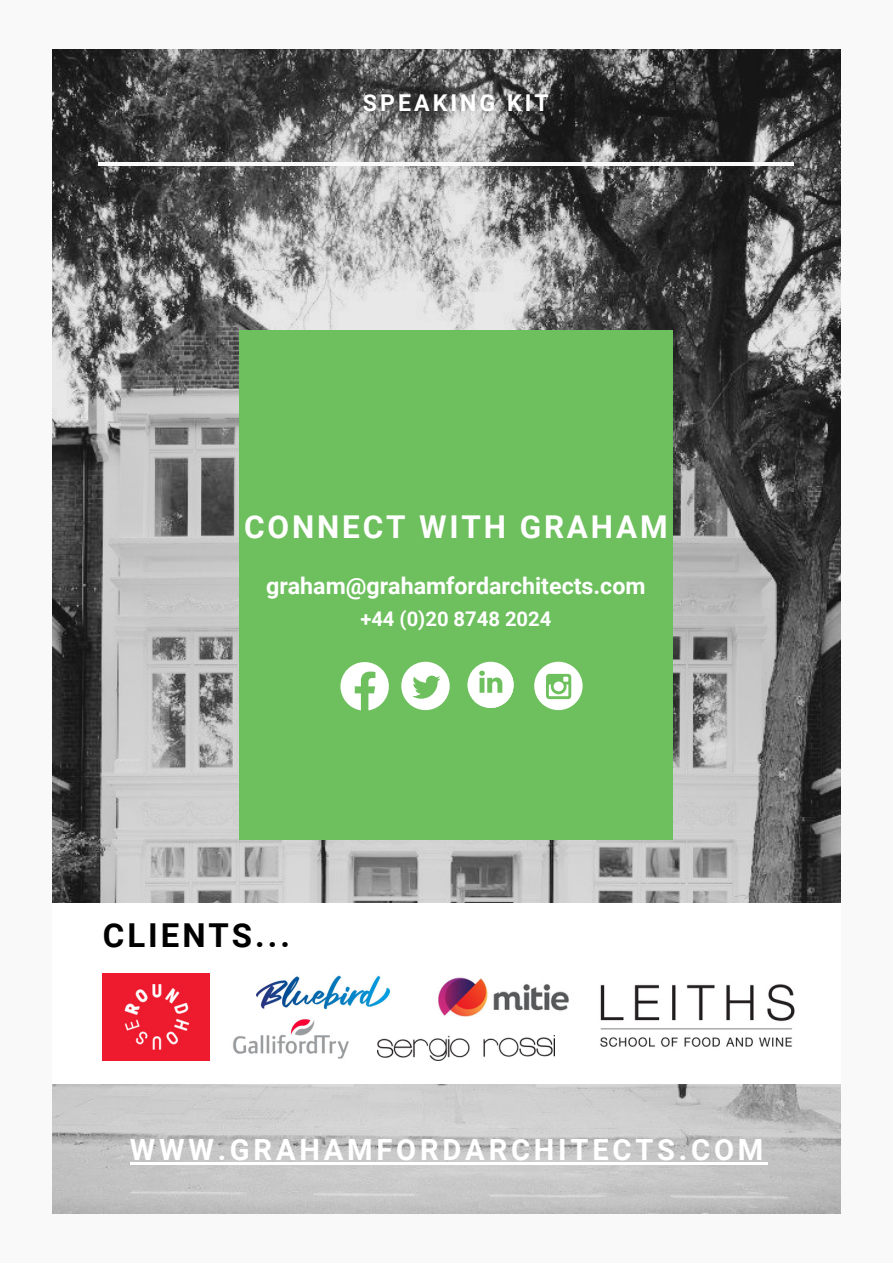
<style>
.page{position:relative;width:893px;height:1264px;background:#fff}
.page>*{position:absolute;margin:0;border:0;box-sizing:border-box;transform-origin:0 0}
.t1{font:700 33px "Roboto";letter-spacing:.09em;color:#000}
.t2{font:700 31.5px "Roboto";letter-spacing:.09em;color:#fff}
.t3{font:700 29.1px "Roboto";letter-spacing:.13em;color:#fff}
.t4{font:700 23.25px "Roboto";color:#fff}
.t5{font:700 23.1px "Roboto";letter-spacing:.13em;color:#fff}
.t6{font:700 20.25px "Roboto";color:#fff}
</style>
<div class="page">
<div style="left:0;top:0;width:892px;height:1262px;background:#f9f9f9"></div>
<img style="left:52px;top:49px;width:788px;height:1164px">
<div style="left:239px;top:330px;width:433px;height:509px;background:#6ec05e"></div>
<hr style="left:98px;top:162px;width:695px;height:4px;background:#f9f9f9">
<svg style="left:401px;top:661px;width:48px;height:49px"></svg>
<svg style="left:340px;top:662px;width:49px;height:48px"></svg>
<svg style="left:467px;top:661px;width:46px;height:47px"></svg>
<svg style="left:474px;top:668px;width:40px;height:40px"></svg>
<div style="left:534px;top:661px;width:48px;height:49px;background:#fff;border-radius:50%"></div>
<svg style="left:546px;top:674px;width:25px;height:25px"></svg>
<div style="left:52px;top:903px;width:788px;height:180px;background:#fff"></div>
<hr style="left:130px;top:1162px;width:637px;height:2px;background:#fff">
<img style="left:257px;top:975px;width:132px;height:35px">
<img style="left:233px;top:1019px;width:116px;height:40px">
<img style="left:600px;top:984px;width:195px;height:63px">
<img style="left:438px;top:977px;width:131px;height:39px">
<img style="left:377px;top:1035px;width:178px;height:25px">
<img style="left:103px;top:973px;width:107px;height:87px">
<p class="t5" style="left:363px;top:90px;width:187px">SPEAKING KIT</p>
<p class="t2" style="left:244px;top:509px;width:425px">CONNECT WITH GRAHAM</p>
<p class="t4" style="left:266px;top:573px;width:381px">graham@grahamfordarchitects.com</p>
<p class="t6" style="left:360px;top:607px;width:192px">+44 (0)20 8748 2024</p>
<p class="t1" style="left:103px;top:916px;width:188px">CLIENTS...</p>
<p class="t3" style="left:130px;top:1133px;width:635px">WWW.GRAHAMFORDARCHITECTS.COM</p>
</div>
